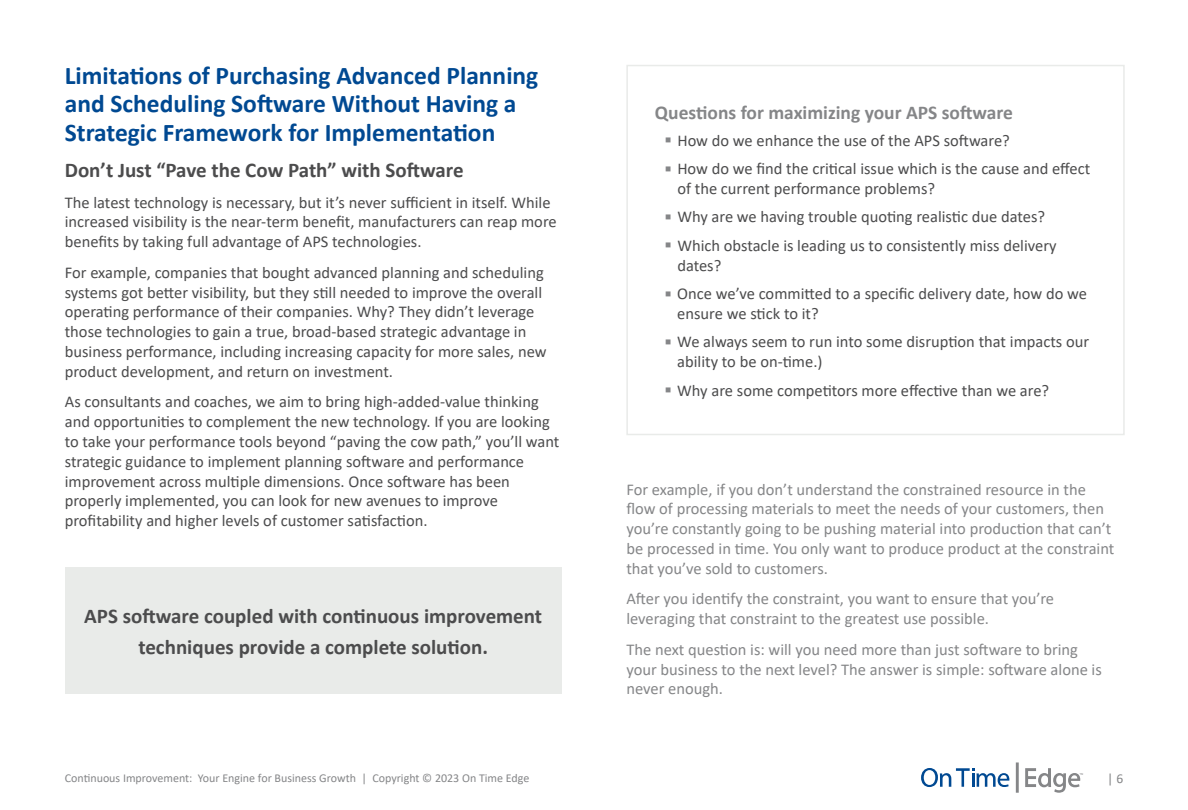
<style>
.page{position:relative;width:1188px;height:810px;background:#fff}
.page>*{position:absolute;margin:0;border:0;box-sizing:border-box;transform-origin:0 0}
.t1{font:700 25.5px/28.5px "Calibri";color:#004992}
.t2{font:700 21px/31.5px "Calibri";color:#4c4c4d;text-align:center}
.t3{font:700 19.5px "Calibri";color:#858688}
.t4{font:16.5px/19.8px "Calibri";color:#4c4c4d}
.t5{font:16.5px/19.8px "Calibri";color:#858688}
.t6{font:13.5px "Calibri";color:#858688}
.t7{font:12px "Calibri";color:#858688}
</style>
<div class="page">
<hr style="left:1016px;top:762px;width:3px;height:31px;background:#858688">
<svg style="left:1025px;top:768px;width:58px;height:25px"></svg>
<svg style="left:921px;top:768px;width:88px;height:19px"></svg>
<div style="left:65px;top:567px;width:497px;height:127px;background:#e9ebe9"></div>
<div style="left:626px;top:65px;width:499px;height:370px;border:2px solid #e9ebe9"></div>
<h1 class="t1" style="left:65px;top:60px;width:475px">Limitations of Purchasing Advanced Planning and Scheduling Software Without Having a<br>Strategic Framework for Implementation</h1>
<p class="t2" style="left:65px;top:153px;width:400px">Don’t Just “Pave the Cow Path” with Software</p>
<p class="t4" style="left:65px;top:192px;width:493px">The latest technology is necessary, but it’s never sufficient in itself. While increased visibility is the near-term benefit, manufacturers can reap more benefits by taking full advantage of APS technologies.</p>
<p class="t4" style="left:65px;top:262px;width:483px">For example, companies that bought advanced planning and scheduling systems got better visibility, but they still needed to improve the overall operating performance of their companies. Why? They didn’t leverage those technologies to gain a true, broad-based strategic advantage in business performance, including increasing capacity for more sales, new product development, and return on investment.</p>
<p class="t4" style="left:65px;top:392px;width:496px">As consultants and coaches, we aim to bring high-added-value thinking and opportunities to complement the new technology. If you are looking to take your performance tools beyond “paving the cow path,” you’ll want strategic guidance to implement planning software and performance improvement across multiple dimensions. Once software has been properly implemented, you can look for new avenues to improve profitability and higher levels of customer satisfaction.</p>
<p class="t2" style="left:84px;top:599px;width:460px">APS software coupled with continuous improvement techniques provide a complete solution.</p>
<p class="t3" style="left:655px;top:101px;width:360px">Questions for maximizing your APS software</p>
<p class="t4" style="left:677px;top:126px;width:414px;line-height:28.5px">How do we enhance the use of the APS software?<br>How do we find the critical issue which is the cause and effect</p>
<p class="t4" style="left:677px;top:174px;width:381px;line-height:28.5px">of the current performance problems?<br>Why are we having trouble quoting realistic due dates?<br>Which obstacle is leading us to consistently miss delivery</p>
<p class="t4" style="left:677px;top:250px;width:411px;line-height:28.5px">dates?<br>Once we’ve committed to a specific delivery date, how do we</p>
<p class="t4" style="left:677px;top:299px;width:413px;line-height:28.5px">ensure we stick to it?<br>We always seem to run into some disruption that impacts our</p>
<p class="t4" style="left:677px;top:347px;width:373px;line-height:28.5px">ability to be on-time.)<br>Why are some competitors more effective than we are?</p>
<p class="t5" style="left:626px;top:479px;width:490px">For example, if you don’t understand the constrained resource in the flow of processing materials to meet the needs of your customers, then you’re constantly going to be pushing material into production that can’t be processed in time. You only want to produce product at the constraint that you’ve sold to customers.</p>
<p class="t5" style="left:626px;top:589px;width:429px">After you identify the constraint, you want to ensure that you’re leveraging that constraint to the greatest use possible.</p>
<p class="t5" style="left:626px;top:639px;width:477px">The next question is: will you need more than just software to bring your business to the next level? The answer is simple: software alone is never enough.</p>
<p class="t7" style="left:65px;top:770px;width:466px">Continuous Improvement: Your Engine for Business Growth | Copyright © 2023 On Time Edge</p>
<p class="t6" style="left:1107px;top:769px;width:18px">| 6</p>
</div>
